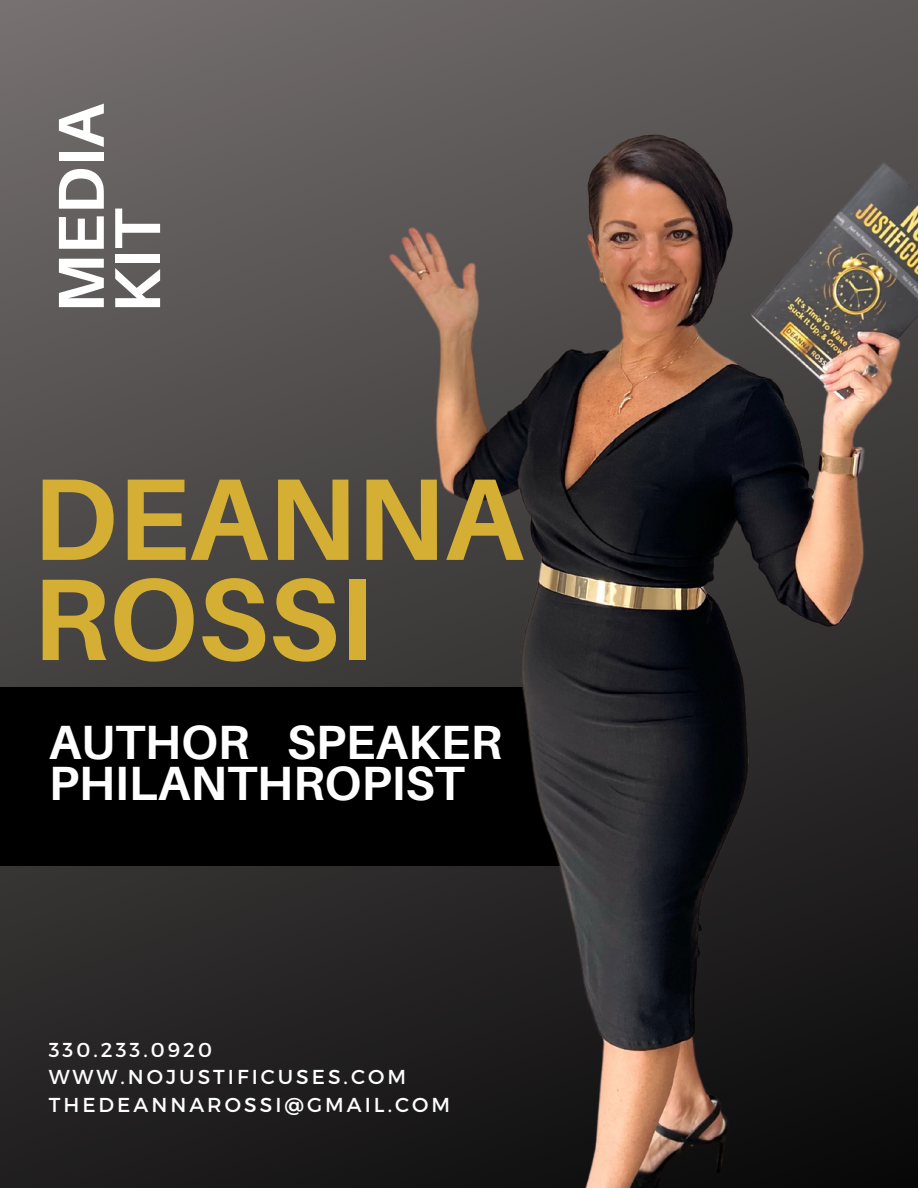
<style>
.page{position:relative;width:918px;height:1188px;background:#fff}
.page>*{position:absolute;margin:0;border:0;box-sizing:border-box;transform-origin:0 0}
.t1{font:700 116.4px/100.2px "Aileron";color:#d4af34}
.t2{font:700 65.1px/56.2px "Aileron";color:#fff}
.t3{font:700 48.15px/41.7px "Aileron";color:#fff}
.t4{font:20.1px/27.5px "Montserrat";letter-spacing:.15em;color:#fff}
</style>
<div class="page">
<img style="left:0;top:0;width:134px;height:1188px">
<div style="left:0;top:687px;width:592px;height:179px;background:#000"></div>
<img style="left:134px;top:0;width:784px;height:1188px">
<h2 class="t2" style="left:52px;top:313px;width:211px;rotate:-90deg">MEDIA<br>KIT</h2>
<h1 class="t1" style="left:32px;top:467px;width:492px">DEANNA<br>ROSSI</h1>
<h3 class="t3" style="left:49px;top:720px;width:455px">AUTHOR SPEAKER<br>PHILANTHROPIST</h3>
<p class="t4" style="left:49px;top:1035px;width:403px">330.233.0920<br>WWW.NOJUSTIFICUSES.COM<br>THEDEANNAROSSI@GMAIL.COM</p>
</div>
